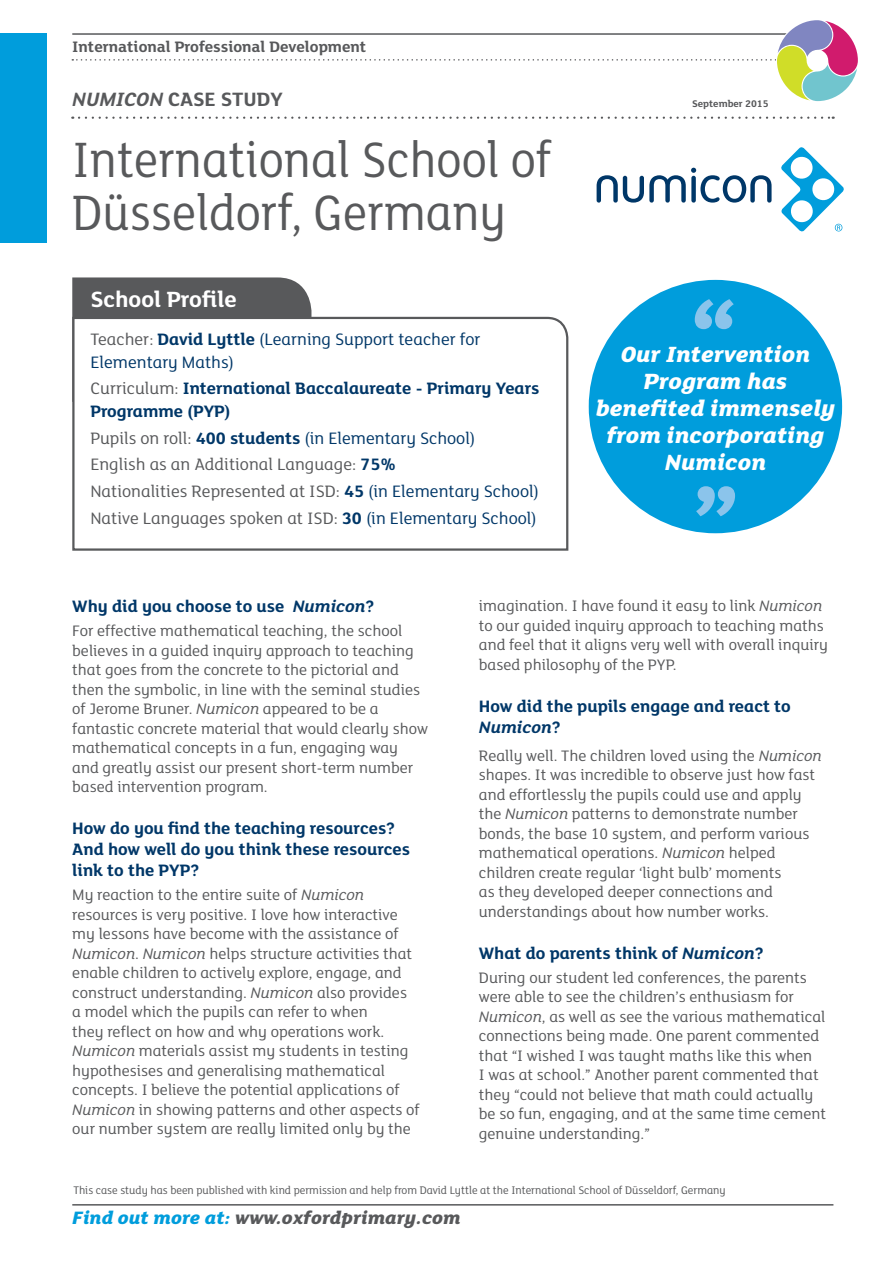
<style>
.page{position:relative;width:893px;height:1263px;background:#fff}
.page>*{position:absolute;margin:0;border:0;box-sizing:border-box;transform-origin:0 0}
.t1{font:800 105px "FS Lola Primary";color:#8bc4eb}
.t2{font:54px/52.5px "FS Lola Primary";color:#58595b;scale:.92 1}
.t3{font:italic 800 24px/27px "FS Lola Primary";color:#fff;text-align:center}
.t4{font:700 24px "FS Lola Primary";color:#fff}
.t5{font:700 21px "FS Lola";color:#58595b}
.t6{font:italic 800 19.5px "FS Lola Primary";color:#58595b}
.t7{font:700 18px/21px "FS Lola Primary";color:#003768}
.t8{font:18px/26.7px "FS Lola Primary";color:#58595b}
.t9{font:18px/22.5px "FS Lola Primary";color:#003768}
.t10{font:16.5px/19.5px "FS Lola Primary";color:#58595b}
.t11{font:700 16.5px "FS Lola";color:#58595b}
.t12{font:12px "FS Lola Primary";color:#58595b;scale:.96 1}
.t13{font:700 10.5px "FS Lola";color:#58595b}
.s1{font-style:italic}
.s2{color:#58595b}
.s3{font-weight:700}
.s4{font-weight:400;color:#58595b}
.s5{font-weight:700;color:#003768}
.s6{color:#003768}
.s7{color:#009ddc}
</style>
<div class="page">
<div style="left:0;top:33px;width:47px;height:209px;background:#009ddc"></div>
<hr style="left:72px;top:1204px;width:761px;height:1px;background:#58595b">
<svg style="left:79px;top:117px;width:755px;height:2px"></svg>
<svg style="left:72px;top:20px;width:786px;height:82px"></svg>
<div style="left:72px;top:277px;width:239px;height:39px;background:#58595b"></div>
<svg style="left:72px;top:316px;width:497px;height:235px"></svg>
<div style="left:589px;top:280px;width:253px;height:253px;background:#009ddc;border-radius:50%"></div>
<svg style="left:597px;top:168px;width:175px;height:35px"></svg>
<svg style="left:781px;top:147px;width:63px;height:84px"></svg>
<p class="t11" style="left:72px;top:35px;width:296px">International Professional Development</p>
<p class="t5" style="left:72px;top:85px;width:212px"><span class="s1">NUMICON</span> CASE STUDY</p>
<h2 class="t2" style="left:72px;top:131px;width:523px">International School of<br>Düsseldorf, Germany</h2>
<h3 class="t4" style="left:90px;top:283px;width:148px">School Profile</h3>
<p class="t9" style="left:90px;top:327px;width:392px"><span class="s2">Teacher:</span> <span class="s3">David Lyttle</span> (Learning Support teacher for<br>Elementary Maths)</p>
<p class="t7" style="left:90px;top:376px;width:451px;line-height:22.5px"><span class="s4">Curriculum:</span> International Baccalaureate - Primary Years<br>Programme (PYP)</p>
<p class="t8" style="left:90px;top:424px;width:450px">Pupils on roll: <span class="s5">400 students</span> <span class="s6">(in Elementary School)<br></span>English as an Additional Language: <span class="s5">75%<br></span>Nationalities Represented at ISD: <span class="s5">45</span> <span class="s6">(in Elementary School)<br></span>Native Languages spoken at ISD: <span class="s5">30</span> <span class="s6">(in Elementary School)</span></p>
<p class="t13" style="left:692px;top:96px;width:78px">September 2015</p>
<h1 class="t1" style="left:690px;top:260px;width:49px">“</h1>
<h3 class="t3" style="left:596px;top:340px;width:241px">Our Intervention<br>Program has benefited immensely from incorporating<br>Numicon</h3>
<h1 class="t1" style="left:740px;top:555px;width:49px;rotate:-180deg">“</h1>
<p class="t7" style="left:72px;top:595px;width:304px">Why did you choose to use <span class="s1">Numicon</span>?</p>
<p class="t10" style="left:72px;top:620px;width:357px">For effective mathematical teaching, the school believes in a guided inquiry approach to teaching that goes from the concrete to the pictorial and then the symbolic, in line with the seminal studies of Jerome Bruner. <span class="s1">Numicon</span> appeared to be a fantastic concrete material that would clearly show mathematical concepts in a fun, engaging way and greatly assist our present short-term number based intervention program.</p>
<p class="t7" style="left:72px;top:817px;width:339px">How do you find the teaching resources?<br>And how well do you think these resources link to the PYP?</p>
<p class="t10" style="left:72px;top:884px;width:349px">My reaction to the entire suite of <span class="s1">Numicon </span>resources is very positive. I love how interactive my lessons have become with the assistance of <span class="s1">Numicon</span>. <span class="s1">Numicon</span> helps structure activities that enable children to actively explore, engage, and construct understanding. <span class="s1">Numicon</span> also provides a model which the pupils can refer to when<br>they reflect on how and why operations work.<br><span class="s1">Numicon</span> materials assist my students in testing hypothesises and generalising mathematical concepts. I believe the potential applications of <span class="s1">Numicon</span> in showing patterns and other aspects of our number system are really limited only by the</p>
<p class="t10" style="left:479px;top:595px;width:350px">imagination. I have found it easy to link <span class="s1">Numicon </span>to our guided inquiry approach to teaching maths and feel that it aligns very well with overall inquiry based philosophy of the PYP.</p>
<p class="t7" style="left:479px;top:695px;width:313px">How did the pupils engage and react to<br><span class="s1">Numicon</span>?</p>
<p class="t10" style="left:479px;top:745px;width:344px">Really well. The children loved using the <span class="s1">Numicon </span>shapes. It was incredible to observe just how fast and effortlessly the pupils could use and apply the <span class="s1">Numicon</span> patterns to demonstrate number bonds, the base 10 system, and perform various mathematical operations. <span class="s1">Numicon</span> helped children create regular ‘light bulb’ moments<br>as they developed deeper connections and understandings about how number works.</p>
<p class="t7" style="left:479px;top:942px;width:287px">What do parents think of <span class="s1">Numicon</span>?</p>
<p class="t10" style="left:479px;top:967px;width:349px">During our student led conferences, the parents were able to see the children’s enthusiasm for <span class="s1">Numicon</span>, as well as see the various mathematical connections being made. One parent commented that “I wished I was taught maths like this when<br>I was at school.” Another parent commented that they “could not believe that math could actually be so fun, engaging, and at the same time cement genuine understanding.”</p>
<p class="t12" style="left:73px;top:1182px;width:681px">This case study has been published with kind permission and help from David Lyttle at the International School of Düsseldorf, Germany</p>
<p class="t6" style="left:72px;top:1205px;width:390px"><span class="s7">Find out more at:</span> www.oxfordprimary.com</p>
</div>
